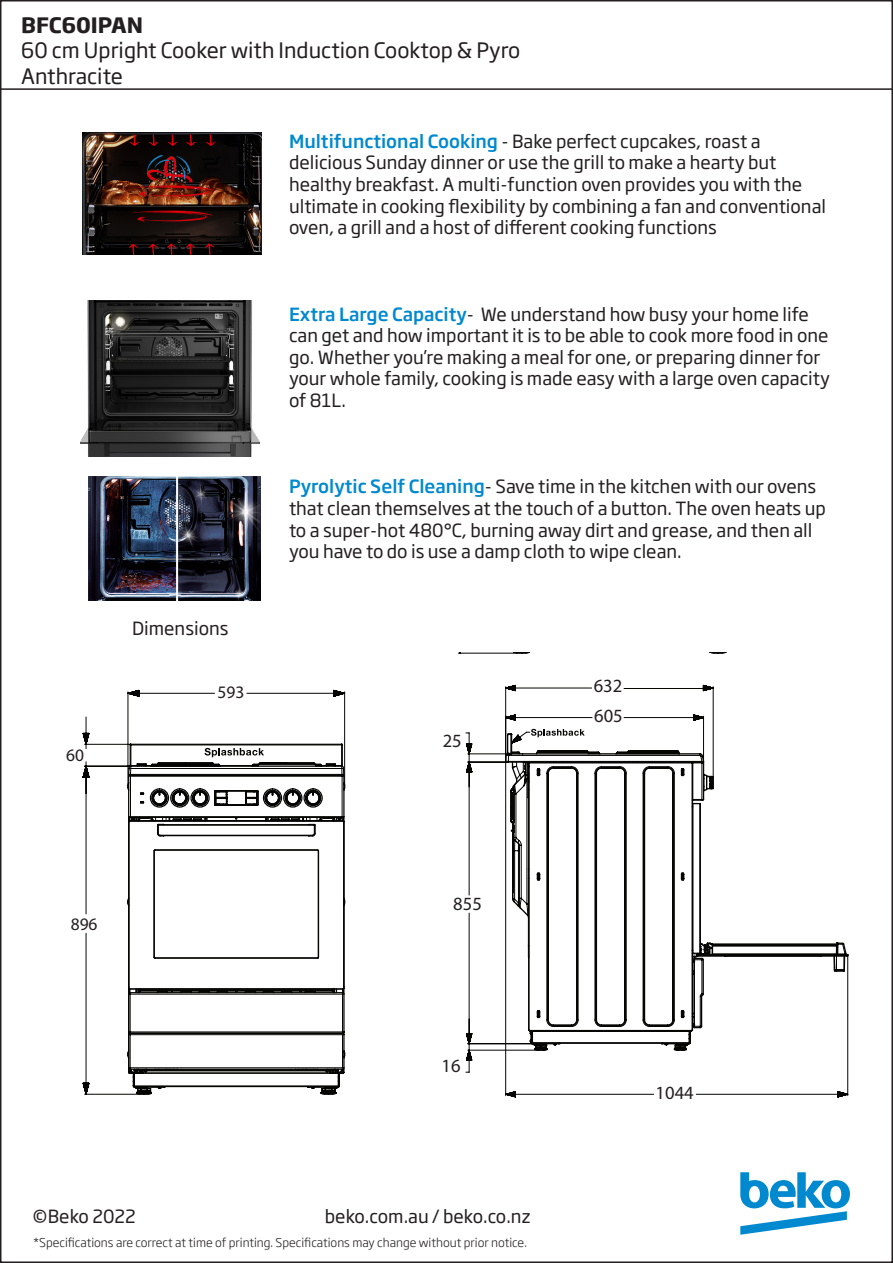
<style>
.page{position:relative;width:893px;height:1263px;background:#fff}
.page>*{position:absolute;margin:0;border:0;box-sizing:border-box;transform-origin:0 0}
.t1{font:21px "Soho Gothic Pro";color:#231f20}
.t2{font:700 21px "Soho Gothic Pro";color:#231f20}
.t3{font:18.75px/30px "Myriad Pro";color:#231f20}
.t4{font:18px/21.6px "Soho Gothic Pro";color:#231f20}
.t5{font:17.55px "Myriad Pro";color:#231f20}
.t6{font:300 12px "Soho Gothic Pro";color:#231f20}
.s1{font-weight:500;color:#0089cf}
</style>
<div class="page">
<hr style="left:0;top:88px;width:893px;height:2px;background:#231f20">
<svg style="left:82px;top:689px;width:263px;height:406px"></svg>
<img style="left:80px;top:300px;width:180px;height:156px">
<img style="left:88px;top:476px;width:173px;height:125px">
<img style="left:83px;top:132px;width:178px;height:123px">
<svg style="left:740px;top:1172px;width:110px;height:63px"></svg>
<svg style="left:457px;top:652px;width:270px;height:2px"></svg>
<svg style="left:505px;top:684px;width:343px;height:414px"></svg>
<svg style="left:465px;top:729px;width:384px;height:344px"></svg>
<p class="t2" style="left:21px;top:9px;width:123px">BFC60IPAN</p>
<p class="t1" style="left:21px;top:34px;width:501px">60 cm Upright Cooker with Induction Cooktop &amp; Pyro</p>
<p class="t1" style="left:21px;top:60px;width:103px">Anthracite</p>
<p class="t4" style="left:289px;top:129px;width:539px"><span class="s1">Multifunctional Cooking</span> - Bake perfect cupcakes, roast a delicious Sunday dinner or use the grill to make a hearty but healthy breakfast. A multi-function oven provides you with the ultimate in cooking flexibility by combining a fan and conventional oven, a grill and a host of different cooking functions</p>
<p class="t3" style="left:600px;top:210px;width:30px">593</p>
<p class="t4" style="left:289px;top:302px;width:542px"><span class="s1">Extra Large Capacity</span>- We understand how busy your home life can get and how important it is to be able to cook more food in one go. Whether you’re making a meal for one, or preparing dinner for your whole family, cooking is made easy with a large oven capacity of 81L.</p>
<p class="t5" style="left:66px;top:744px;width:19px">60</p>
<p class="t4" style="left:132px;top:616px;width:98px">Dimensions</p>
<p class="t5" style="left:218px;top:681px;width:28px">593</p>
<p class="t4" style="left:289px;top:475px;width:538px"><span class="s1">Pyrolytic Self Cleaning</span>- Save time in the kitchen with our ovens that clean themselves at the touch of a button. The oven heats up to a super-hot 480°C, burning away dirt and grease, and then all you have to do is use a damp cloth to wipe clean.</p>
<p class="t3" style="left:443px;top:725px;width:21px">25</p>
<p class="t3" style="left:594px;top:670px;width:31px">632<br>605</p>
<p class="t5" style="left:71px;top:913px;width:28px">896</p>
<p class="t3" style="left:453px;top:888px;width:30px">855</p>
<p class="t3" style="left:442px;top:1050px;width:21px">16</p>
<p class="t3" style="left:656px;top:1077px;width:40px">1044</p>
<p class="t4" style="left:33px;top:1205px;width:105px">©Beko 2022</p>
<p class="t4" style="left:325px;top:1205px;width:207px">beko.com.au / beko.co.nz</p>
<p class="t6" style="left:33px;top:1233px;width:495px">*Specifications are correct at time of printing. Specifications may change without prior notice.</p>
</div>
